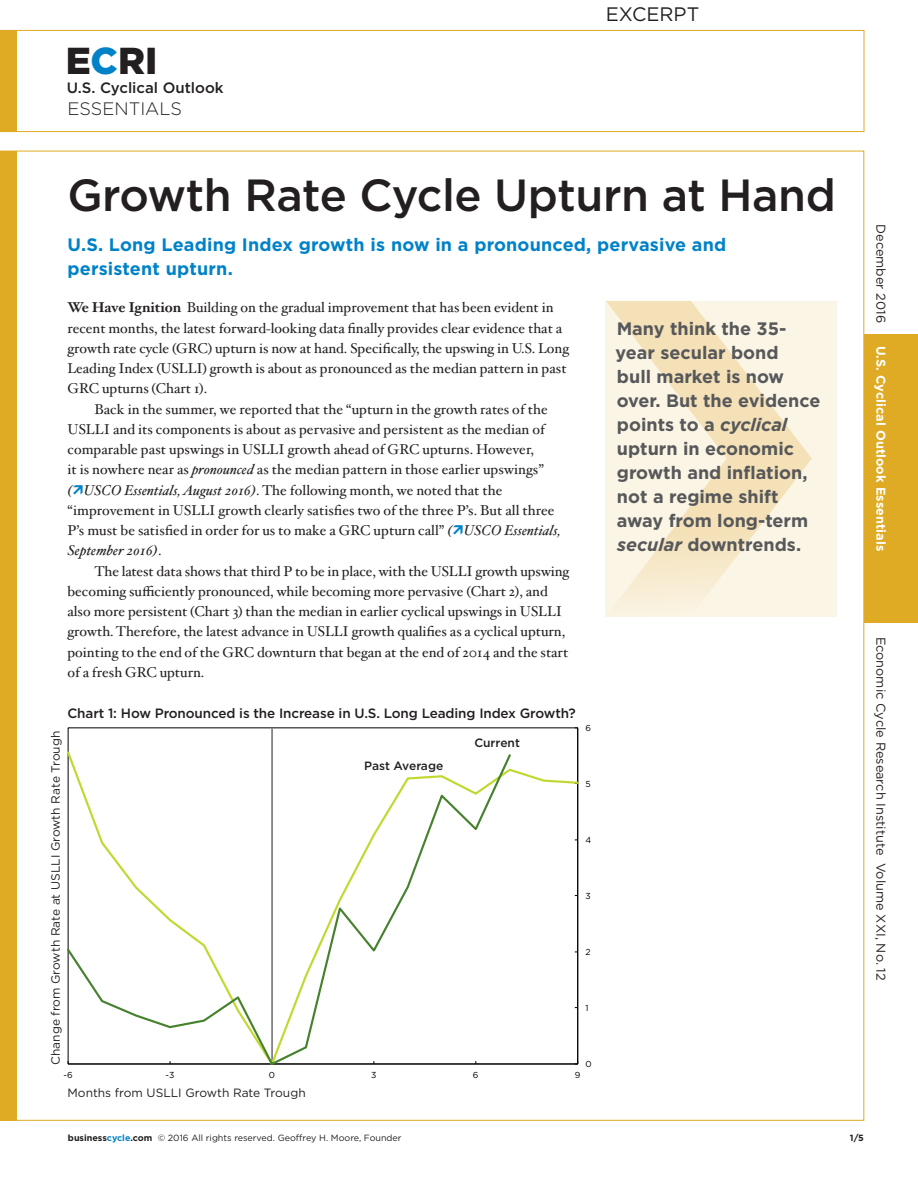
<style>
.page{position:relative;width:918px;height:1188px;background:#fff}
.page>*{position:absolute;margin:0;border:0;box-sizing:border-box;transform-origin:0 0}
.USCO_Title_Gotham_Bo{font:500 45px "Gotham";letter-spacing:-.01em;color:#231f20}
.t1{font:900 37.5px "Gotham";color:#231f20}
.t2{font:19.5px "Gotham";color:#231f20}
.ICO_ESS_Side_GothBol{font:700 18px/24px "Gotham";color:#57585a}
.Gotham_Bold_12_13_EC{font:700 18px/24px "Gotham";letter-spacing:.01em;color:#0082c8}
.t3{font:300 18px "Gotham";color:#231f20}
.t4{font:500 15px "Gotham";color:#231f20}
.SuperPageNEW__Hoefle{font:14.25px/20.2px "Hoefler Txt";color:#231f20}
.ChartTitle_Gotham_Me{font:500 13.5px "Gotham";letter-spacing:-.01em;color:#231f20}
.t5{font:12.75px "Gotham";color:#231f20}
.t6{font:700 12.75px "Gotham";letter-spacing:.005em;color:#fff}
.ChartShading__Gotham{font:12px "Gotham";color:#231f20}
.ChartInsideTitle__Go{font:500 12px "Gotham";color:#231f20}
.t7{font:9px "Gotham";color:#231f20}
.t8{font:700 9px "Gotham";color:#231f20}
.t9{font:8.7px "Gotham";color:#000}
.s1{color:#0082c8}
.s2{font-weight:700}
.s3{font-style:italic}
.s4{font-weight:700;color:#0082c8}
</style>
<div class="page">
<div style="left:0;top:30px;width:864px;height:102px;border:1px solid #dfab24"></div>
<div style="left:864px;top:334px;width:54px;height:288px;background:#dfab24"></div>
<div style="left:0;top:151px;width:16px;height:969px;background:#dfab24"></div>
<div style="left:0;top:30px;width:16px;height:102px;background:#dfab24"></div>
<hr style="left:272px;top:729px;width:1px;height:336px;background:#231f20">
<hr style="left:577px;top:728px;width:1px;height:336px;background:#000">
<hr style="left:68px;top:1064px;width:510px;height:1px;background:#000">
<svg style="left:68px;top:752px;width:445px;height:312px"></svg>
<div style="left:606px;top:301px;width:231px;height:315px;background:#fbf5e5"></div>
<svg style="left:606px;top:301px;width:206px;height:300px"></svg>
<h2 class="t1" style="left:66px;top:35px;width:93px">E<span class="s1">C</span>RI</h2>
<p class="t4" style="left:67px;top:78px;width:158px">U.S. Cyclical Outlook</p>
<p class="t3" style="left:68px;top:98px;width:116px">ESSENTIALS</p>
<p class="t2" style="left:606px;top:2px;width:95px">EXCERPT</p>
<p class="USCO_Title_Gotham_Bo" style="left:68px;top:166px;width:770px">Growth Rate Cycle Upturn at Hand</p>
<p class="Gotham_Bold_12_13_EC" style="left:68px;top:232px;width:660px">U.S. Long Leading Index growth is now in a pronounced, pervasive and persistent upturn.</p>
<p class="SuperPageNEW__Hoefle" style="left:68px;top:297px;width:503px"><span class="s2">We Have Ignition</span> Building on the gradual improvement that has been evident in recent months, the latest forward-looking data finally provides clear evidence that a growth rate cycle (GRC) upturn is now at hand. Specifically, the upswing in U.S. Long Leading Index (USLLI) growth is about as pronounced as the median pattern in past GRC upturns (Chart 1).</p>
<p class="SuperPageNEW__Hoefle" style="left:68px;top:398px;width:495px;text-indent:27px">Back in the summer, we reported that the “upturn in the growth rates of the USLLI and its components is about as pervasive and persistent as the median of comparable past upswings in USLLI growth ahead of GRC upturns. However,<br>it is nowhere near as <span class="s3">pronounced</span> as the median pattern in those earlier upswings”<br><span class="s3">( USCO Essentials, August 2016)</span>. The following month, we noted that the “improvement in USLLI growth clearly satisfies two of the three P’s. But all three P’s must be satisfied in order for us to make a GRC upturn call” <span class="s3">( USCO Essentials, September 2016)</span>.</p>
<p class="SuperPageNEW__Hoefle" style="left:68px;top:560px;width:503px;text-indent:27px">The latest data shows that third P to be in place, with the USLLI growth upswing becoming sufficiently pronounced, while becoming more pervasive (Chart 2), and also more persistent (Chart 3) than the median in earlier cyclical upswings in USLLI growth. Therefore, the latest advance in USLLI growth qualifies as a cyclical upturn, pointing to the end of the GRC downturn that began at the end of 2014 and the start of a fresh GRC upturn.</p>
<p class="ICO_ESS_Side_GothBol" style="left:616px;top:316px;width:206px">Many think the 35- year secular bond<br>bull market is now over. But the evidence points to a <span class="s3">cyclical </span>upturn in economic growth and inflation, not a regime shift away from long-term <span class="s3">secular</span> downtrends.</p>
<p class="ChartTitle_Gotham_Me" style="left:68px;top:704px;width:510px">Chart 1: How Pronounced is the Increase in U.S. Long Leading Index Growth?</p>
<p class="ChartShading__Gotham" style="left:48px;top:1065px;width:336px;rotate:-90deg">Change from Growth Rate at USLLI Growth Rate Trough</p>
<p class="ChartInsideTitle__Go" style="left:364px;top:757px;width:81px">Past Average</p>
<p class="ChartInsideTitle__Go" style="left:474px;top:735px;width:47px">Current</p>
<p class="t9" style="left:586px;top:722px;width:7px">6</p>
<p class="t9" style="left:586px;top:778px;width:7px">5</p>
<p class="t9" style="left:586px;top:834px;width:7px">4</p>
<p class="t9" style="left:586px;top:890px;width:7px">3</p>
<p class="t9" style="left:586px;top:946px;width:7px">2</p>
<p class="t9" style="left:586px;top:1002px;width:5px">1</p>
<p class="t9" style="left:586px;top:1058px;width:8px">0</p>
<p class="t9" style="left:64px;top:1070px;width:11px">-6</p>
<p class="t9" style="left:166px;top:1070px;width:10px">-3</p>
<p class="t9" style="left:269px;top:1070px;width:8px">0</p>
<p class="t9" style="left:371px;top:1070px;width:7px">3</p>
<p class="t9" style="left:473px;top:1070px;width:7px">6</p>
<p class="t9" style="left:575px;top:1070px;width:7px">9</p>
<p class="ChartShading__Gotham" style="left:68px;top:1085px;width:240px">Months from USLLI Growth Rate Trough</p>
<p class="t7" style="left:68px;top:1132px;width:335px"><span class="s2">business</span><span class="s4">cycle</span><span class="s2">.com</span> © 2016 All rights reserved. Geoffrey H. Moore, Founder</p>
<p class="t5" style="left:889px;top:224px;width:100px;rotate:90deg">December 2016</p>
<p class="t6" style="left:890px;top:346px;width:207px;rotate:90deg">U.S. Cyclical Outlook Essentials</p>
<p class="t5" style="left:889px;top:637px;width:346px;rotate:90deg">Economic Cycle Research Institute Volume XXI, No. 12</p>
<p class="t8" style="left:850px;top:1132px;width:16px">1/5</p>
</div>
